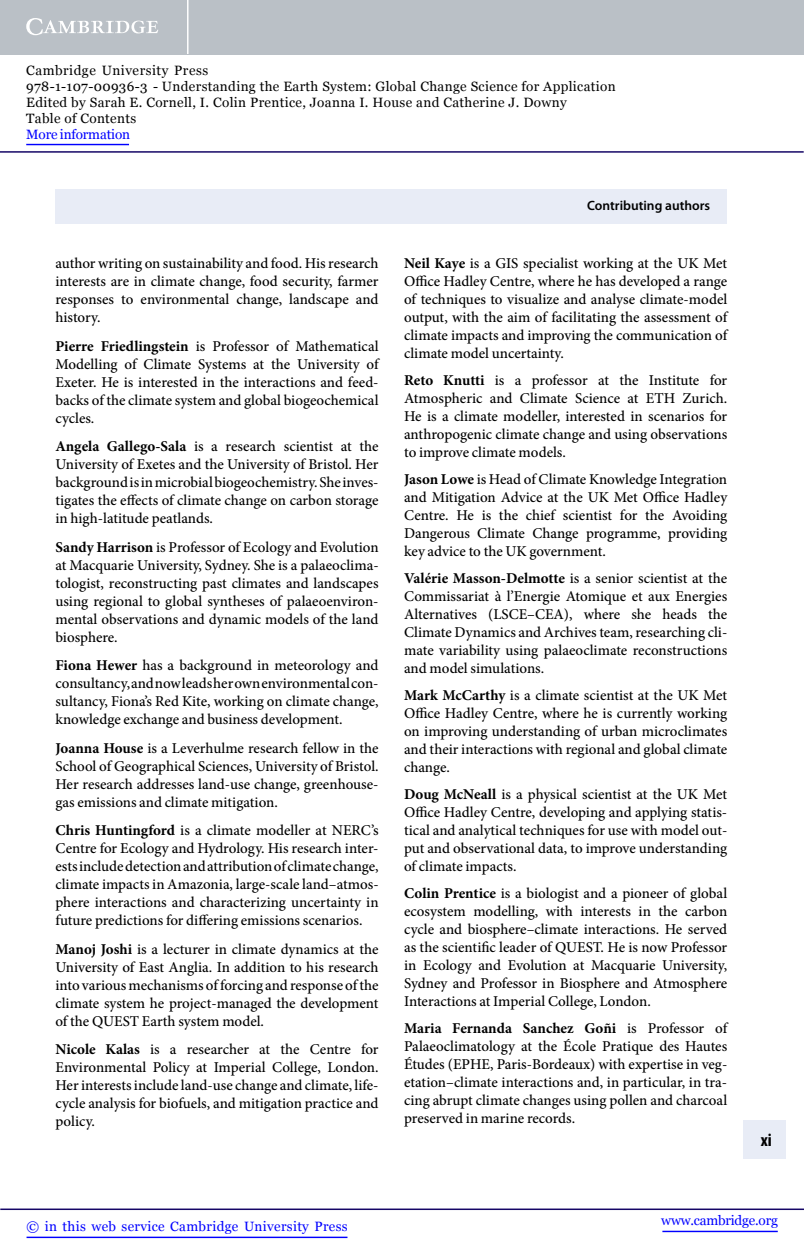
<style>
.page{position:relative;width:804px;height:1260px;background:#fff}
.page>*{position:absolute;margin:0;border:0;box-sizing:border-box;transform-origin:0 0}
.t1{font:700 condensed 18px "Myriad Pro";color:#000}
.t2{font:500 15px/18px "Minion Pro";letter-spacing:-.005em;color:#000;text-align:justify}
.t3{font:13.5px/16.2px "Georgia";letter-spacing:.025em;color:#000}
.t4{font:13.5px "Georgia";letter-spacing:.025em;color:#00f}
.t5{font:600 13.5px "Myriad Pro";color:#000}
.t6{font:13.5px "Georgia";letter-spacing:-.015em;color:#00f}
.t7{font:13.5px "Georgia";letter-spacing:-.01em;color:#00f}
.s1{font-weight:700}
</style>
<div class="page">
<div style="left:55px;top:189px;width:672px;height:35px;background:#e8ecf6"></div>
<div style="left:743px;top:1120px;width:43px;height:38px;background:#e8ecf6"></div>
<hr style="left:662px;top:1231px;width:116px;height:1px;background:#00f">
<hr style="left:0;top:1209px;width:804px;height:1px;background:#150666">
<hr style="left:27px;top:1237px;width:320px;height:1px;background:#00f">
<div style="left:0;top:0;width:804px;height:54px;background:#bac0c6"></div>
<svg style="left:26px;top:18px;width:132px;height:17px"></svg>
<hr style="left:187px;top:0;width:2px;height:54px;background:#fff">
<hr style="left:0;top:151px;width:804px;height:2px;background:#150666">
<hr style="left:26px;top:144px;width:103px;height:1px;background:#00f">
<p class="t3" style="left:26px;top:62px;width:591px">Cambridge University Press<br>978-1-107-00936-3 - Understanding the Earth System: Global Change Science for Application Edited by Sarah E. Cornell, I. Colin Prentice, Joanna I. House and Catherine J. Downy<br>Table of Contents</p>
<p class="t7" style="left:26px;top:127px;width:105px">More information</p>
<p class="t2" style="left:55px;top:254px;width:325px">author writing on sustainability and food. His research interests are in climate change, food security, farmer responses to environmental change, landscape and history.</p>
<p class="t2" style="left:55px;top:337px;width:325px"><span class="s1">Pierre Friedlingstein</span> is Professor of Mathematical Modelling of Climate Systems at the University of Exeter. He is interested in the interactions and feed&shy;backs of the climate system and global biogeochemical cycles.</p>
<p class="t2" style="left:55px;top:437px;width:325px"><span class="s1">Angela Gallego-Sala</span> is a research scientist at the University of Exetes and the University of Bristol. Her background is in microbial biogeochemistry. She inves&shy;tigates the effects of climate change on carbon storage in high-latitude peatlands.</p>
<p class="t2" style="left:55px;top:538px;width:325px"><span class="s1">Sandy Harrison</span> is Professor of Ecology and Evolution at Macquarie University, Sydney. She is a palaeoclima&shy;tologist, reconstructing past climates and landscapes using regional to global syntheses of palaeoenviron&shy;mental observations and dynamic models of the land biosphere.</p>
<p class="t2" style="left:55px;top:656px;width:325px"><span class="s1">Fiona Hewer</span> has a background in meteorology and consultancy, and now leads her own environmental con&shy;sultancy, Fiona’s Red Kite, working on climate change, knowledge exchange and business development.</p>
<p class="t2" style="left:55px;top:739px;width:325px"><span class="s1">Joanna House</span> is a Leverhulme research fellow in the School of Geographical Sciences, University of Bristol.<br>Her research addresses land-use change, greenhouse&shy;gas emissions and climate mitigation.</p>
<p class="t2" style="left:55px;top:821px;width:325px"><span class="s1">Chris Huntingford</span> is a climate modeller at NERC’s Centre for Ecology and Hydrology. His research inter&shy;ests include detection and attribution of climate change, climate impacts in Amazonia, large-scale land–atmos&shy;phere interactions and characterizing uncertainty in future predictions for differing emissions scenarios.</p>
<p class="t2" style="left:55px;top:940px;width:325px"><span class="s1">Manoj Joshi</span> is a lecturer in climate dynamics at the University of East Anglia. In addition to his research into various mechanisms of forcing and response of the climate system he project-managed the development of the QUEST Earth system model.</p>
<p class="t2" style="left:55px;top:1040px;width:325px"><span class="s1">Nicole Kalas</span> is a researcher at the Centre for Environmental Policy at Imperial College, London.<br>Her interests include land-use change and climate, life&shy;cycle analysis for biofuels, and mitigation practice and policy.</p>
<p class="t5" style="left:587px;top:198px;width:125px">Contributing authors</p>
<p class="t2" style="left:404px;top:254px;width:325px"><span class="s1">Neil Kaye</span> is a GIS specialist working at the UK Met Office Hadley Centre, where he has developed a range of techniques to visualize and analyse climate-model output, with the aim of facilitating the assessment of climate impacts and improving the communication of climate model uncertainty.</p>
<p class="t2" style="left:404px;top:371px;width:325px"><span class="s1">Reto Knutti</span> is a professor at the Institute for Atmospheric and Climate Science at ETH Zurich.<br>He is a climate modeller, interested in scenarios for anthropogenic climate change and using observations to improve climate models.</p>
<p class="t2" style="left:404px;top:470px;width:325px"><span class="s1">Jason Lowe</span> is Head of Climate Knowledge Integration and Mitigation Advice at the UK Met Office Hadley Centre. He is the chief scientist for the Avoiding Dangerous Climate Change programme, providing key advice to the UK government.</p>
<p class="t2" style="left:404px;top:569px;width:325px"><span class="s1">Valérie Masson-Delmotte</span> is a senior scientist at the Commissariat à l’Energie Atomique et aux Energies Alternatives (LSCE–CEA), where she heads the Climate Dynamics and Archives team, researching cli&shy;mate variability using palaeoclimate reconstructions and model simulations.</p>
<p class="t2" style="left:404px;top:686px;width:325px"><span class="s1">Mark McCarthy</span> is a climate scientist at the UK Met Office Hadley Centre, where he is currently working on improving understanding of urban microclimates and their interactions with regional and global climate change.</p>
<p class="t2" style="left:404px;top:785px;width:325px"><span class="s1">Doug McNeall</span> is a physical scientist at the UK Met Office Hadley Centre, developing and applying statis&shy;tical and analytical techniques for use with model out&shy;put and observational data, to improve understanding of climate impacts.</p>
<p class="t2" style="left:404px;top:884px;width:325px"><span class="s1">Colin Prentice</span> is a biologist and a pioneer of global ecosystem modelling, with interests in the carbon cycle and biosphere–climate interactions. He served as the scientific leader of QUEST. He is now Professor in Ecology and Evolution at Macquarie University, Sydney and Professor in Biosphere and Atmosphere Interactions at Imperial College, London.</p>
<p class="t2" style="left:404px;top:1019px;width:325px"><span class="s1">Maria Fernanda Sanchez Goñi</span> is Professor of Palaeoclimatology at the École Pratique des Hautes Études (EPHE, Paris-Bordeaux) with expertise in veg&shy;etation–climate interactions and, in particular, in tra&shy;cing abrupt climate changes using pollen and charcoal preserved in marine records.</p>
<p class="t1" style="left:761px;top:1130px;width:13px">xi</p>
<p class="t4" style="left:27px;top:1219px;width:323px">© in this web service Cambridge University Press</p>
<p class="t6" style="left:661px;top:1213px;width:118px">www.cambridge.org</p>
</div>
